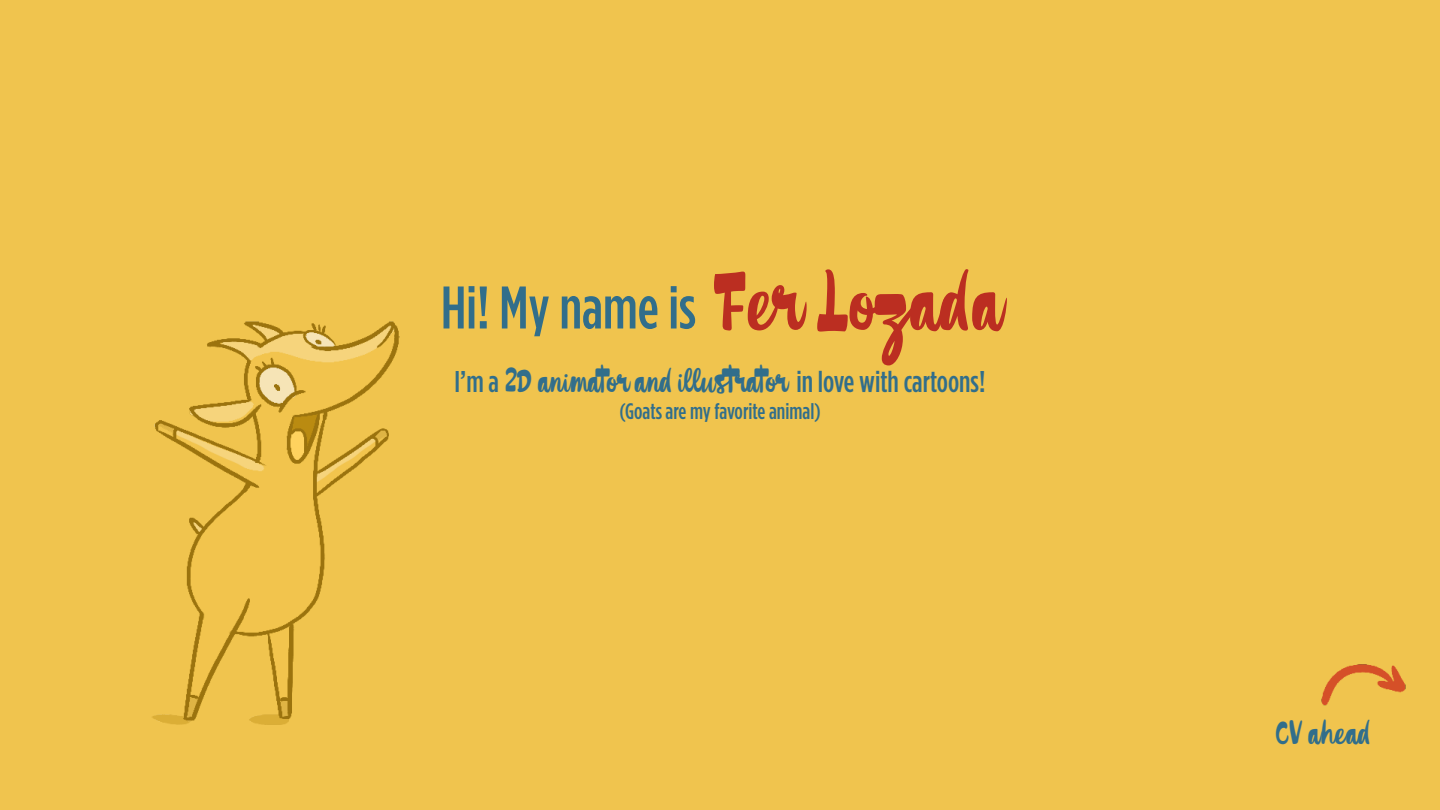
<style>
.page{position:relative;width:1440px;height:810px;background:#f0c44e}
.page>*{position:absolute;margin:0;border:0;box-sizing:border-box;transform-origin:0 0}
.t1{font:500 60px "Gotham Condensed";color:#316e8b}
.t2{font:30px "French Bulldog Script";color:#316e8b}
.t3{font:500 22.5px "Gotham Condensed";color:#316e8b}
.s1{font-family:"French Bulldog Script";font-weight:400;font-size:75px;color:#bb2e21}
.s2{font-family:"Gotham Condensed";font-weight:500}
</style>
<div class="page">
<img style="left:1321px;top:664px;width:85px;height:42px">
<img style="left:152px;top:321px;width:248px;height:404px">
<h1 class="t1" style="left:441px;top:273px;width:561px">Hi! My name is <span class="s1">Fer Lozada</span></h1>
<p class="t2" style="left:455px;top:364px;width:532px"><span class="s2">I’m a</span> 2D animator and illustrator <span class="s2">in love with cartoons!</span></p>
<p class="t3" style="left:619px;top:398px;width:203px">(Goats are my favorite animal)</p>
<p class="t2" style="left:1275px;top:716px;width:97px">CV ahead</p>
</div>
